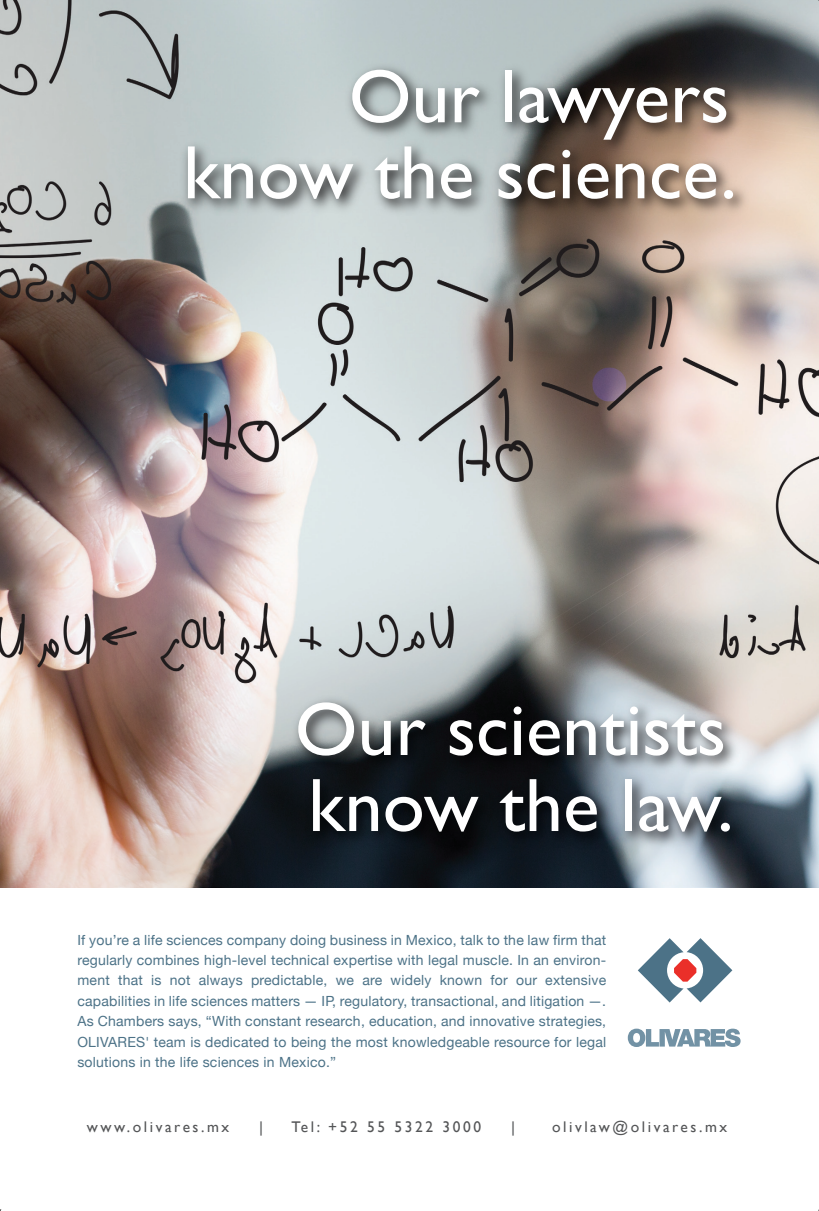
<style>
.page{position:relative;width:819px;height:1211px;background:#fff}
.page>*{position:absolute;margin:0;border:0;box-sizing:border-box;transform-origin:0 0}
.t1{font:75.95px/76px "Gill Sans";color:#fff;text-align:right}
.t2{font:15.4px "Gill Sans";letter-spacing:.165em;color:#545557}
.t3{font:14px/20.3px "Helvetica Neue";letter-spacing:.015em;color:#4c7287;text-align:justify}
</style>
<div class="page">
<hr style="left:818px;top:0;width:1px;height:1210px;background:#f8a71b">
<svg style="left:627px;top:1028px;width:113px;height:18px"></svg>
<svg style="left:638px;top:938px;width:94px;height:64px"></svg>
<img style="left:0;top:0;width:819px;height:887px">
<img style="left:172px;top:47px;width:582px;height:190px">
<img style="left:284px;top:680px;width:467px;height:189px">
<h1 class="t1" style="left:183px;top:58px;width:555px">Our lawyers know the science.</h1>
<h1 class="t1" style="left:295px;top:690px;width:440px;text-align:left">Our scientists know the law.</h1>
<p class="t3" style="left:77px;top:929px;width:530px">If you’re a life sciences company doing business in Mexico, talk to the law firm that regularly combines high-level technical expertise with legal muscle. In an environ&shy;ment that is not always predictable, we are widely known for our extensive capabilities in life sciences matters — IP, regulatory, transactional, and litigation —.<br>As Chambers says, “With constant research, education, and innovative strategies, OLIVARES' team is dedicated to being the most knowledgeable resource for legal solutions in the life sciences in Mexico.”</p>
<p class="t2" style="left:87px;top:1117px;width:144px">www.olivares.mx</p>
<p class="t2" style="left:259px;top:1117px;width:6px">|</p>
<p class="t2" style="left:291px;top:1117px;width:191px">Tel: +52 55 5322 3000</p>
<p class="t2" style="left:511px;top:1117px;width:6px">|</p>
<p class="t2" style="left:552px;top:1117px;width:177px">olivlaw@olivares.mx</p>
</div>
